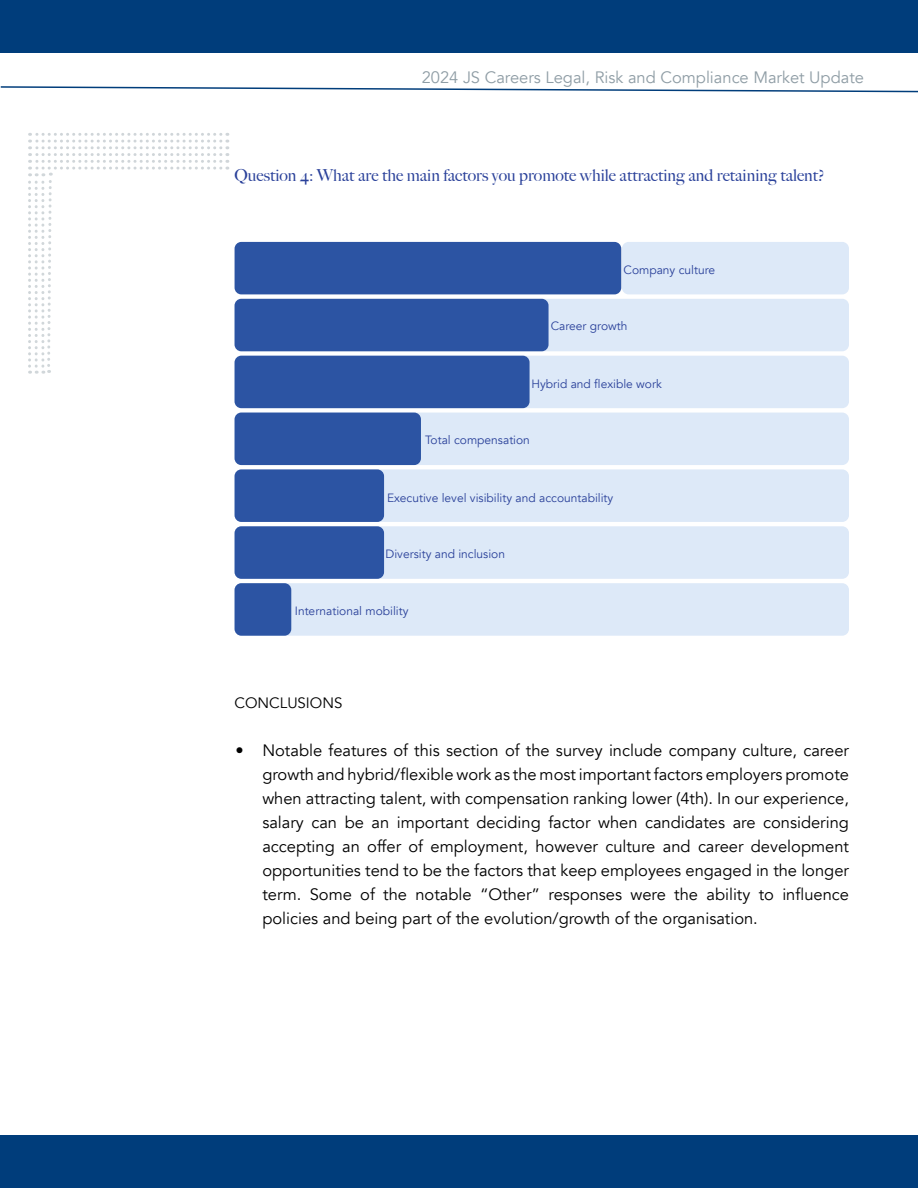
<style>
.page{position:relative;width:918px;height:1188px;background:#fff}
.page>*{position:absolute;margin:0;border:0;box-sizing:border-box;transform-origin:0 0}
.t1{font:16.5px/24px "Avenir";color:#000;text-align:justify}
.t2{font:500 16.5px "Big Caslon";color:#2a419a}
.t3{font:16.5px "Avenir";color:#8f9da5}
.t4{font:15px "Avenir";color:#000}
.t5{font:12px "Avenir";color:#2a419a}
</style>
<div class="page">
<div style="left:1px;top:1px;width:917px;height:52px;background:#003d7b"></div>
<div style="left:1px;top:1135px;width:917px;height:52px;background:#003d7b"></div>
<svg style="left:227px;top:133px;width:1px;height:37px"></svg>
<svg style="left:28px;top:133px;width:193px;height:241px"></svg>
<div style="left:622px;top:242px;width:227px;height:52px;background:#dde9f8;border-radius:7px"></div>
<div style="left:235px;top:242px;width:386px;height:52px;background:#2c54a3;border-radius:7px"></div>
<div style="left:235px;top:299px;width:614px;height:52px;background:#dde9f8;border-radius:7px"></div>
<div style="left:235px;top:299px;width:314px;height:52px;background:#2c54a3;border-radius:7px"></div>
<div style="left:235px;top:356px;width:614px;height:52px;background:#dde9f8;border-radius:7px"></div>
<div style="left:235px;top:356px;width:295px;height:52px;background:#2c54a3;border-radius:7px"></div>
<div style="left:235px;top:413px;width:614px;height:52px;background:#dde9f8;border-radius:7px"></div>
<div style="left:235px;top:413px;width:186px;height:52px;background:#2c54a3;border-radius:7px"></div>
<div style="left:235px;top:469px;width:614px;height:53px;background:#dde9f8;border-radius:7px"></div>
<div style="left:235px;top:469px;width:149px;height:53px;background:#2c54a3;border-radius:7px"></div>
<div style="left:235px;top:526px;width:614px;height:53px;background:#dde9f8;border-radius:7px"></div>
<div style="left:235px;top:526px;width:149px;height:53px;background:#2c54a3;border-radius:7px"></div>
<div style="left:235px;top:583px;width:614px;height:53px;background:#dde9f8;border-radius:7px"></div>
<div style="left:235px;top:583px;width:56px;height:53px;background:#2c54a3;border-radius:7px"></div>
<svg style="left:0;top:86px;width:918px;height:7px"></svg>
<p class="t3" style="left:422px;top:67px;width:444px">2024 JS Careers Legal, Risk and Compliance Market Update</p>
<p class="t2" style="left:235px;top:161px;width:592px">Question 4: What are the main factors you promote while attracting and retaining talent?</p>
<p class="t5" style="left:624px;top:263px;width:93px">Company culture</p>
<p class="t5" style="left:551px;top:319px;width:78px">Career growth</p>
<p class="t5" style="left:531px;top:377px;width:132px">Hybrid and flexible work</p>
<p class="t5" style="left:425px;top:433px;width:106px">Total compensation</p>
<p class="t5" style="left:387px;top:491px;width:228px">Executive level visibility and accountability</p>
<p class="t5" style="left:386px;top:546px;width:121px">Diversity and inclusion</p>
<p class="t5" style="left:295px;top:604px;width:115px">International mobility</p>
<p class="t4" style="left:235px;top:694px;width:109px">CONCLUSIONS</p>
<p class="t1" style="left:262px;top:739px;width:588px;text-indent:-27px">• Notable features of this section of the survey include company culture, career growth and hybrid/flexible work as the most important factors employers promote when attracting talent, with compensation ranking lower (4th). In our experience, salary can be an important deciding factor when candidates are considering accepting an offer of employment, however culture and career development opportunities tend to be the factors that keep employees engaged in the longer term. Some of the notable “Other” responses were the ability to influence policies and being part of the evolution/growth of the organisation.</p>
</div>
